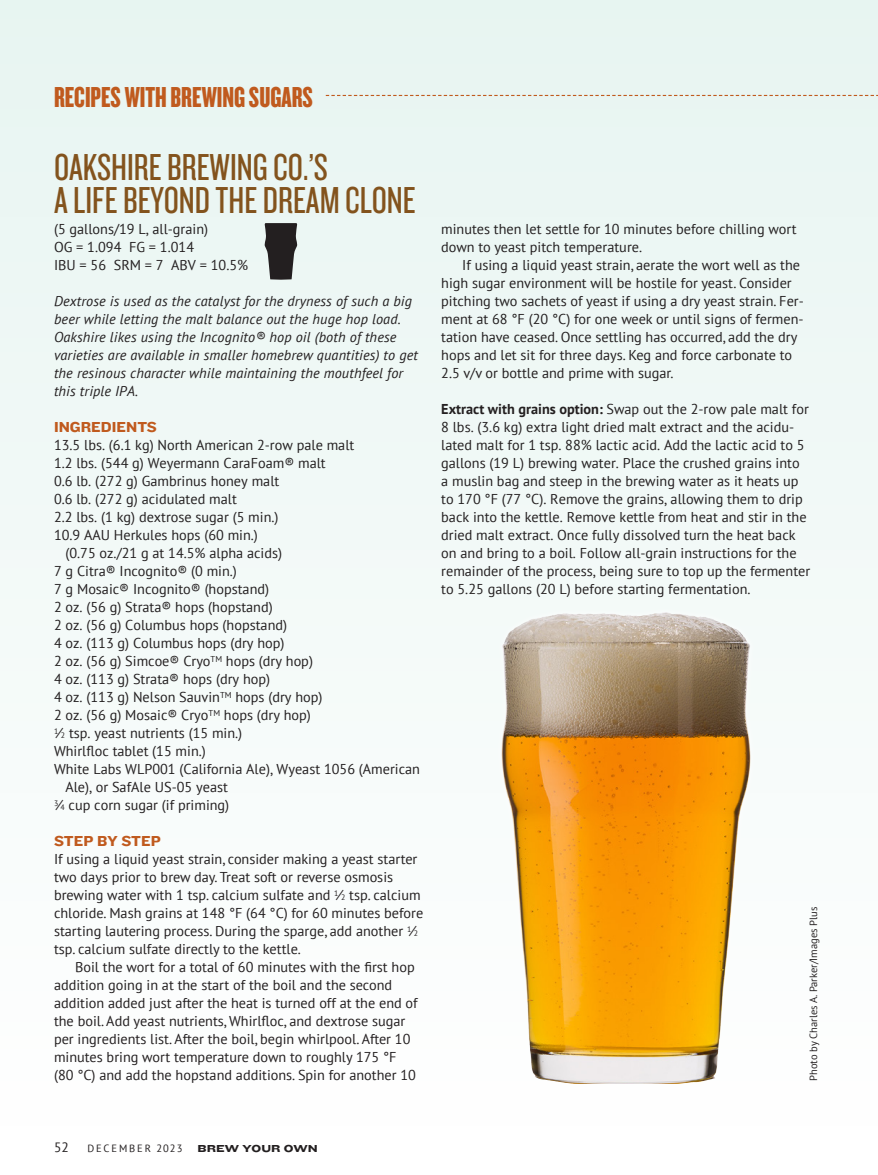
<style>
.page{position:relative;width:878px;height:1175px;background:#fff}
.page>*{position:absolute;margin:0;border:0;box-sizing:border-box;transform-origin:0 0}
.t1{font:39px/33px "Knockout 28 Junior Feathrwt";color:#83531d}
.t2{font:30px "Knockout 68 Full Featherwt";color:#c05a1e}
.t3{font:15px "Knockout 52 Cruiserweight";color:#c05a1e}
.t4{font:14.25px/18px "PT Sans";color:#231f20}
.t5{font:italic 14.25px/18px "PT Sans";letter-spacing:.01em;color:#231f20}
.t6{font:13.5px "PT Sans";color:#231f20}
.t7{font:10.5px "PT Sans";color:#231f20}
.t8{font:10.5px "PT Sans";letter-spacing:.18em;color:#231f20}
.t9{font:10.5px "Knockout 54 Sumo";color:#231f20}
.s1{font-size:7.8px}
.s2{font-weight:700}
</style>
<div class="page">
<div style="left:0;top:0;width:878px;height:1134px;background:#f1f9f7"></div>
<div style="left:495px;top:606px;width:261px;height:484px;background:#fff;opacity:.75"></div>
<img style="left:537px;top:612px;width:127px;height:6px">
<svg style="left:326px;top:95px;width:552px;height:1px"></svg>
<svg style="left:264px;top:223px;width:33px;height:57px;background:#464545"></svg>
<h2 class="t2" style="left:54px;top:79px;width:260px">RECIPES WITH BREWING SUGARS</h2>
<h1 class="t1" style="left:54px;top:149px;width:363px">OAKSHIRE BREWING CO.’S<br>A LIFE BEYOND THE DREAM CLONE</h1>
<p class="t4" style="left:54px;top:220px;width:196px">(5 gallons/19 L, all-grain)<br>OG = 1.094 FG = 1.014<br>IBU = 56 SRM = 7 ABV = 10.5%</p>
<p class="t5" style="left:54px;top:292px;width:365px">Dextrose is used as the catalyst for the dryness of such a big beer while letting the malt balance out the huge hop load.<br>Oakshire likes using the Incognito® hop oil (both of these varieties are available in smaller homebrew quantities) to get the resinous character while maintaining the mouthfeel for this triple IPA.</p>
<p class="t3" style="left:54px;top:417px;width:104px">INGREDIENTS</p>
<p class="t4" style="left:54px;top:436px;width:302px">13.5 lbs. (6.1 kg) North American 2-row pale malt</p>
<p class="t4" style="left:54px;top:454px;width:273px">1.2 lbs. (544 g) Weyermann CaraFoam® malt</p>
<p class="t4" style="left:54px;top:472px;width:227px">0.6 lb. (272 g) Gambrinus honey malt</p>
<p class="t4" style="left:54px;top:490px;width:184px">0.6 lb. (272 g) acidulated malt</p>
<p class="t4" style="left:54px;top:508px;width:226px">2.2 lbs. (1 kg) dextrose sugar (5 min.)</p>
<p class="t4" style="left:54px;top:526px;width:205px">10.9 AAU Herkules hops (60 min.)</p>
<p class="t4" style="left:65px;top:544px;width:218px">(0.75 oz./21 g at 14.5% alpha acids)</p>
<p class="t4" style="left:54px;top:562px;width:184px">7 g Citra® Incognito® (0 min.)</p>
<p class="t4" style="left:54px;top:580px;width:217px">7 g Mosaic® Incognito® (hopstand)</p>
<p class="t4" style="left:54px;top:598px;width:220px">2 oz. (56 g) Strata® hops (hopstand)</p>
<p class="t4" style="left:54px;top:616px;width:235px">2 oz. (56 g) Columbus hops (hopstand)</p>
<p class="t4" style="left:54px;top:634px;width:232px">4 oz. (113 g) Columbus hops (dry hop)</p>
<p class="t4" style="left:54px;top:652px;width:260px">2 oz. (56 g) Simcoe® Cryo<sup>TM</sup> hops (dry hop)</p>
<p class="t4" style="left:54px;top:670px;width:217px">4 oz. (113 g) Strata® hops (dry hop)</p>
<p class="t4" style="left:54px;top:688px;width:270px">4 oz. (113 g) Nelson Sauvin<sup>TM</sup> hops (dry hop)</p>
<p class="t4" style="left:54px;top:706px;width:258px">2 oz. (56 g) Mosaic® Cryo<sup>TM</sup> hops (dry hop)</p>
<p class="t4" style="left:54px;top:724px;width:190px"><sup>1</sup>⁄<span class="s1">2</span> tsp. yeast nutrients (15 min.)</p>
<p class="t4" style="left:54px;top:742px;width:153px">Whirlfloc tablet (15 min.)</p>
<p class="t4" style="left:54px;top:760px;width:367px">White Labs WLP001 (California Ale), Wyeast 1056 (American</p>
<p class="t4" style="left:65px;top:778px;width:164px">Ale), or SafAle US-05 yeast</p>
<p class="t4" style="left:54px;top:796px;width:177px"><sup>3</sup>⁄<span class="s1">4</span> cup corn sugar (if priming)</p>
<p class="t3" style="left:54px;top:831px;width:108px">STEP BY STEP</p>
<p class="t4" style="left:54px;top:850px;width:371px">If using a liquid yeast strain, consider making a yeast starter two days prior to brew day. Treat soft or reverse osmosis brewing water with 1 tsp. calcium sulfate and <sup>1</sup>⁄<span class="s1">2</span> tsp. calcium chloride. Mash grains at 148 °F (64 °C) for 60 minutes before starting lautering process. During the sparge, add another <sup>1</sup>⁄<span class="s1">2 </span>tsp. calcium sulfate directly to the kettle.</p>
<p class="t4" style="left:54px;top:958px;width:365px;text-indent:21px">Boil the wort for a total of 60 minutes with the first hop addition going in at the start of the boil and the second addition added just after the heat is turned off at the end of the boil. Add yeast nutrients, Whirlfloc, and dextrose sugar per ingredients list. After the boil, begin whirlpool. After 10 minutes bring wort temperature down to roughly 175 °F (80 °C) and add the hopstand additions. Spin for another 10</p>
<p class="t4" style="left:441px;top:220px;width:357px">minutes then let settle for 10 minutes before chilling wort down to yeast pitch temperature.</p>
<p class="t4" style="left:441px;top:256px;width:364px;text-indent:21px">If using a liquid yeast strain, aerate the wort well as the high sugar environment will be hostile for yeast. Consider pitching two sachets of yeast if using a dry yeast strain. Fer&shy;ment at 68 °F (20 °C) for one week or until signs of fermen&shy;tation have ceased. Once settling has occurred, add the dry hops and let sit for three days. Keg and force carbonate to 2.5 v/v or bottle and prime with sugar.</p>
<p class="t4" style="left:441px;top:400px;width:370px"><span class="s2">Extract with grains option:</span> Swap out the 2-row pale malt for 8 lbs. (3.6 kg) extra light dried malt extract and the acidu&shy;lated malt for 1 tsp. 88% lactic acid. Add the lactic acid to 5 gallons (19 L) brewing water. Place the crushed grains into a muslin bag and steep in the brewing water as it heats up to 170 °F (77 °C). Remove the grains, allowing them to drip back into the kettle. Remove kettle from heat and stir in the dried malt extract. Once fully dissolved turn the heat back on and bring to a boil. Follow all-grain instructions for the remainder of the process, being sure to top up the fermenter to 5.25 gallons (20 L) before starting fermentation.</p>
<p class="t7" style="left:806px;top:1081px;width:176px;rotate:-90deg">Photo by Charles A. Parker/Images Plus</p>
<p class="t6" style="left:54px;top:1138px;width:16px">52</p>
<p class="t8" style="left:87px;top:1141px;width:97px">DECEMBER 2023</p>
<p class="t9" style="left:197px;top:1140px;width:122px">BREW YOUR OWN</p>
</div>
